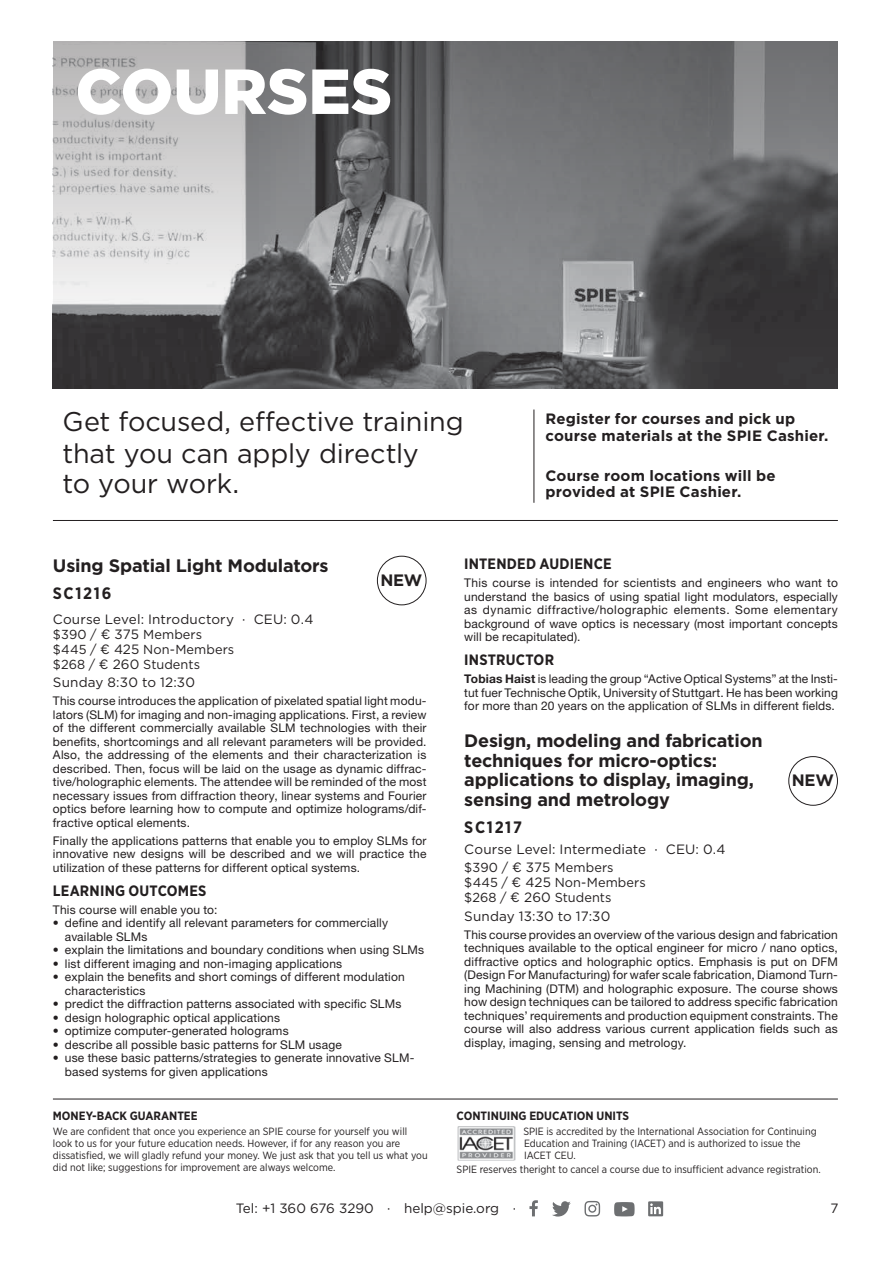
<style>
.page{position:relative;width:893px;height:1263px;background:#fff}
.page>*{position:absolute;margin:0;border:0;box-sizing:border-box;transform-origin:0 0}
.t1{font:900 63.45px "Gotham";color:#fff}
.t2{font:27px/30.8px "Gotham";letter-spacing:-.005em;color:#231f20}
.t3{font:700 18px/19.5px "Gotham";letter-spacing:-.01em;color:#231f20}
.t4{font:700 16.5px "Gotham Narrow";letter-spacing:.1em;color:#231f20}
.t5{font:700 16.5px "Gotham";letter-spacing:-.02em;color:#231f20}
.t6{font:700 15px/16.5px "Gotham";letter-spacing:.01em;color:#231f20}
.t7{font:700 15px "Gotham Narrow";letter-spacing:.015em;color:#231f20}
.t8{font:13.5px "Gotham";letter-spacing:.005em;color:#231f20}
.t9{font:13.05px/15px "Gotham";letter-spacing:.005em;color:#231f20}
.t10{font:12px/13.5px "Helvetica Neue";letter-spacing:.015em;color:#231f20;text-align:justify}
.t11{font:700 12px "Gotham Narrow";color:#231f20}
.t12{font:10.5px/12px "Gotham Narrow";color:#231f20}
.s1{font-size:27.75px}
.s2{font-size:13.5px}
.s3{font-weight:700}
</style>
<div class="page">
<svg style="left:584px;top:1201px;width:16px;height:15px"></svg>
<svg style="left:648px;top:1201px;width:15px;height:15px"></svg>
<svg style="left:552px;top:1201px;width:19px;height:15px"></svg>
<svg style="left:614px;top:1202px;width:21px;height:14px"></svg>
<svg style="left:529px;top:1200px;width:9px;height:16px"></svg>
<img style="left:53px;top:347px;width:785px;height:42px">
<div style="left:377px;top:556px;width:49px;height:49px;border:1px solid #231f20;border-radius:50%"></div>
<div style="left:788px;top:756px;width:50px;height:50px;border:1px solid #231f20;border-radius:50%"></div>
<hr style="left:53px;top:1099px;width:785px;height:1px;background:#231f20">
<hr style="left:53px;top:520px;width:785px;height:1px;background:#231f20">
<img style="left:457px;top:1126px;width:58px;height:35px">
<svg style="left:53px;top:41px;width:785px;height:306px;background:#7e7e80"></svg>
<hr style="left:534px;top:409px;width:1px;height:94px;background:#231f20">
<h1 class="t1" style="left:75px;top:48px;width:318px">COURSES</h1>
<h2 class="t2" style="left:63px;top:406px;width:403px">Get focused, effective training that you can apply directly<br>to your work<span class="s1">.</span></h2>
<p class="t6" style="left:546px;top:411px;width:284px">Register for courses and pick up course materials at the SPIE Cashier.</p>
<p class="t6" style="left:546px;top:467px;width:231px">Course room locations will be provided at SPIE Cashier.</p>
<h3 class="t3" style="left:53px;top:556px;width:277px">Using Spatial Light Modulators</h3>
<h3 class="t5" style="left:380px;top:569px;width:43px">NEW</h3>
<h3 class="t4" style="left:53px;top:583px;width:60px">SC1216</h3>
<p class="t8" style="left:53px;top:610px;width:262px">Course Level: Introductory · CEU: 0.4</p>
<p class="t9" style="left:53px;top:626px;width:183px">$390 / <span class="s2">€ 375</span> Members $445 / <span class="s2">€ 425</span> Non-Members $268 / <span class="s2">€ 260</span> Students</p>
<p class="t8" style="left:53px;top:674px;width:144px">Sunday 8:30 to 12:30</p>
<p class="t10" style="left:53px;top:694px;width:375px">This course introduces the application of pixelated spatial light modu&shy;lators (SLM) for imaging and non-imaging applications. First, a review of the different commercially available SLM technologies with their benefits, shortcomings and all relevant parameters will be provided.<br>Also, the addressing of the elements and their characterization is described. Then, focus will be laid on the usage as dynamic diffrac&shy;tive/holographic elements. The attendee will be reminded of the most necessary issues from diffraction theory, linear systems and Fourier optics before learning how to compute and optimize holograms/dif&shy;fractive optical elements.</p>
<p class="t10" style="left:53px;top:834px;width:375px">Finally the applications patterns that enable you to employ SLMs for innovative new designs will be described and we will practice the utilization of these patterns for different optical systems.</p>
<p class="t7" style="left:53px;top:881px;width:155px">LEARNING OUTCOMES</p>
<p class="t10" style="left:53px;top:903px;width:166px">This course will enable you to:</p>
<p class="t10" style="left:65px;top:916px;width:325px;text-indent:-12px">• define and identify all relevant parameters for commercially available SLMs</p>
<p class="t10" style="left:53px;top:943px;width:373px">• explain the limitations and boundary conditions when using SLMs</p>
<p class="t10" style="left:53px;top:957px;width:291px">• list different imaging and non-imaging applications</p>
<p class="t10" style="left:65px;top:970px;width:341px;text-indent:-12px">• explain the benefits and short comings of different modulation characteristics</p>
<p class="t10" style="left:53px;top:997px;width:350px">• predict the diffraction patterns associated with specific SLMs</p>
<p class="t10" style="left:53px;top:1011px;width:229px">• design holographic optical applications</p>
<p class="t10" style="left:53px;top:1024px;width:237px">• optimize computer-generated holograms</p>
<p class="t10" style="left:53px;top:1038px;width:290px">• describe all possible basic patterns for SLM usage</p>
<p class="t10" style="left:65px;top:1051px;width:351px;text-indent:-12px">• use these basic patterns/strategies to generate innovative SLM&shy;based systems for given applications</p>
<p class="t11" style="left:53px;top:1108px;width:146px">MONEY-BACK GUARANTEE</p>
<p class="t12" style="left:53px;top:1125px;width:376px">We are confident that once you experience an SPIE course for yourself you will look to us for your future education needs. However, if for any reason you are dissatisfied, we will gladly refund your money. We just ask that you tell us what you did not like; suggestions for improvement are always welcome.</p>
<p class="t7" style="left:464px;top:554px;width:149px">INTENDED AUDIENCE</p>
<p class="t10" style="left:464px;top:576px;width:375px">This course is intended for scientists and engineers who want to understand the basics of using spatial light modulators, especially as dynamic diffractive/holographic elements. Some elementary background of wave optics is necessary (most important concepts will be recapitulated).</p>
<p class="t7" style="left:464px;top:650px;width:91px">INSTRUCTOR</p>
<p class="t10" style="left:464px;top:672px;width:375px"><span class="s3">Tobias Haist</span> is leading the group “Active Optical Systems” at the Insti&shy;tut fuer Technische Optik, University of Stuttgart. He has been working for more than 20 years on the application of SLMs in different fields.</p>
<h3 class="t3" style="left:464px;top:731px;width:300px">Design, modeling and fabrication techniques for micro-optics: applications to display, imaging, sensing and metrology</h3>
<h3 class="t5" style="left:792px;top:769px;width:43px">NEW</h3>
<h3 class="t4" style="left:464px;top:816px;width:59px">SC1217</h3>
<p class="t8" style="left:464px;top:840px;width:263px">Course Level: Intermediate · CEU: 0.4</p>
<p class="t9" style="left:464px;top:860px;width:183px">$390 / <span class="s2">€ 375</span> Members $445 / <span class="s2">€ 425</span> Non-Members $268 / <span class="s2">€ 260</span> Students</p>
<p class="t8" style="left:464px;top:907px;width:148px">Sunday 13:30 to 17:30</p>
<p class="t10" style="left:464px;top:927px;width:375px">This course provides an overview of the various design and fabrication techniques available to the optical engineer for micro / nano optics, diffractive optics and holographic optics. Emphasis is put on DFM (Design For Manufacturing) for wafer scale fabrication, Diamond Turn&shy;ing Machining (DTM) and holographic exposure. The course shows how design techniques can be tailored to address specific fabrication techniques’ requirements and production equipment constraints. The course will also address various current application fields such as display, imaging, sensing and metrology.</p>
<p class="t11" style="left:457px;top:1108px;width:174px">CONTINUING EDUCATION UNITS</p>
<p class="t12" style="left:523px;top:1125px;width:295px">SPIE is accredited by the International Association for Continuing<br>Education and Training (IACET) and is authorized to issue the<br>IACET CEU.</p>
<p class="t12" style="left:457px;top:1163px;width:366px">SPIE reserves theright to cancel a course due to insufficient advance registration.</p>
<p class="t8" style="left:236px;top:1200px;width:282px">Tel: +1 360 676 3290 · help@spie.org ·</p>
<p class="t8" style="left:830px;top:1200px;width:10px">7</p>
</div>
